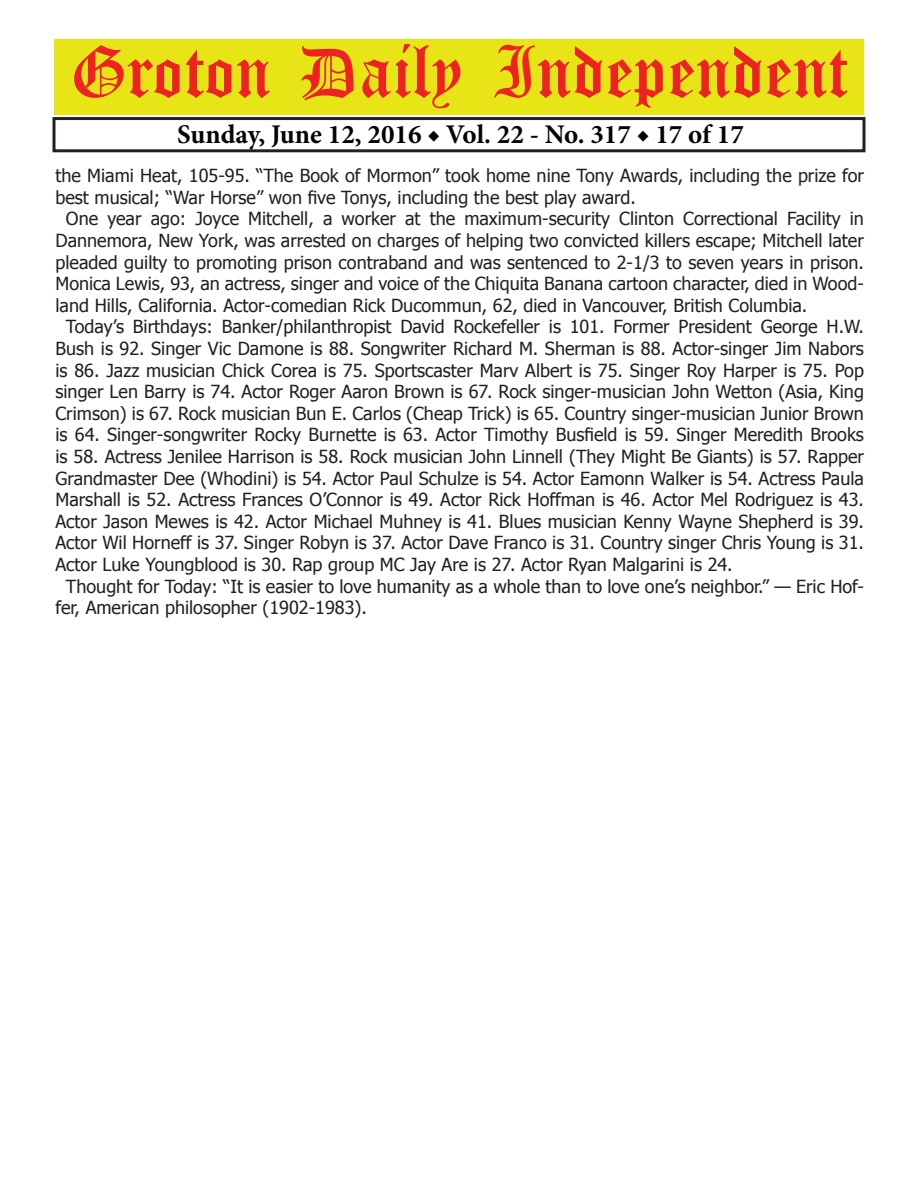
<style>
.page{position:relative;width:918px;height:1188px;background:#fff}
.page>*{position:absolute;margin:0;border:0;box-sizing:border-box;transform-origin:0 0}
.t1{font:54px "Old English Five";color:#ee2123}
.t2{font:700 27px "Minion Pro";color:#040503}
.t3{font:18px "Tahoma";color:#231f20}
</style>
<div class="page">
<div style="left:52px;top:117px;width:814px;height:35px;border:3px solid #231f20"></div>
<div style="left:54px;top:40px;width:810px;height:75px;background:#e7e515"></div>
<h1 class="t1" style="left:70px;top:47px;width:779px">Groton Daily Independent</h1>
<h2 class="t2" style="left:177px;top:116px;width:568px">Sunday, June 12, 2016 ◆ Vol. 22 - No. 317 ◆ 17 of 17</h2>
<p class="t3" style="left:56px;top:164px;width:810px">the Miami Heat, 105-95. “The Book of Mormon” took home nine Tony Awards, including the prize for</p>
<p class="t3" style="left:56px;top:185px;width:582px">best musical; “War Horse” won five Tonys, including the best play award.</p>
<p class="t3" style="left:66px;top:207px;width:799px">One year ago: Joyce Mitchell, a worker at the maximum-security Clinton Correctional Facility in</p>
<p class="t3" style="left:56px;top:228px;width:810px">Dannemora, New York, was arrested on charges of helping two convicted killers escape; Mitchell later</p>
<p class="t3" style="left:56px;top:250px;width:810px">pleaded guilty to promoting prison contraband and was sentenced to 2-1/3 to seven years in prison.</p>
<p class="t3" style="left:56px;top:272px;width:810px">Monica Lewis, 93, an actress, singer and voice of the Chiquita Banana cartoon character, died in Wood-</p>
<p class="t3" style="left:56px;top:293px;width:753px">land Hills, California. Actor-comedian Rick Ducommun, 62, died in Vancouver, British Columbia.</p>
<p class="t3" style="left:66px;top:315px;width:800px">Today’s Birthdays: Banker/philanthropist David Rockefeller is 101. Former President George H.W.</p>
<p class="t3" style="left:56px;top:336px;width:810px">Bush is 92. Singer Vic Damone is 88. Songwriter Richard M. Sherman is 88. Actor-singer Jim Nabors</p>
<p class="t3" style="left:56px;top:358px;width:810px">is 86. Jazz musician Chick Corea is 75. Sportscaster Marv Albert is 75. Singer Roy Harper is 75. Pop</p>
<p class="t3" style="left:56px;top:380px;width:810px">singer Len Barry is 74. Actor Roger Aaron Brown is 67. Rock singer-musician John Wetton (Asia, King</p>
<p class="t3" style="left:56px;top:401px;width:810px">Crimson) is 67. Rock musician Bun E. Carlos (Cheap Trick) is 65. Country singer-musician Junior Brown</p>
<p class="t3" style="left:56px;top:423px;width:810px">is 64. Singer-songwriter Rocky Burnette is 63. Actor Timothy Busfield is 59. Singer Meredith Brooks</p>
<p class="t3" style="left:56px;top:444px;width:810px">is 58. Actress Jenilee Harrison is 58. Rock musician John Linnell (They Might Be Giants) is 57. Rapper</p>
<p class="t3" style="left:56px;top:466px;width:810px">Grandmaster Dee (Whodini) is 54. Actor Paul Schulze is 54. Actor Eamonn Walker is 54. Actress Paula</p>
<p class="t3" style="left:56px;top:488px;width:810px">Marshall is 52. Actress Frances O’Connor is 49. Actor Rick Hoffman is 46. Actor Mel Rodriguez is 43.</p>
<p class="t3" style="left:56px;top:509px;width:810px">Actor Jason Mewes is 42. Actor Michael Muhney is 41. Blues musician Kenny Wayne Shepherd is 39.</p>
<p class="t3" style="left:56px;top:531px;width:810px">Actor Wil Horneff is 37. Singer Robyn is 37. Actor Dave Franco is 31. Country singer Chris Young is 31.</p>
<p class="t3" style="left:56px;top:552px;width:679px">Actor Luke Youngblood is 30. Rap group MC Jay Are is 27. Actor Ryan Malgarini is 24.</p>
<p class="t3" style="left:66px;top:574px;width:799px">Thought for Today: “It is easier to love humanity as a whole than to love one’s neighbor.” — Eric Hof-</p>
<p class="t3" style="left:56px;top:596px;width:313px">fer, American philosopher (1902-1983).</p>
</div>
